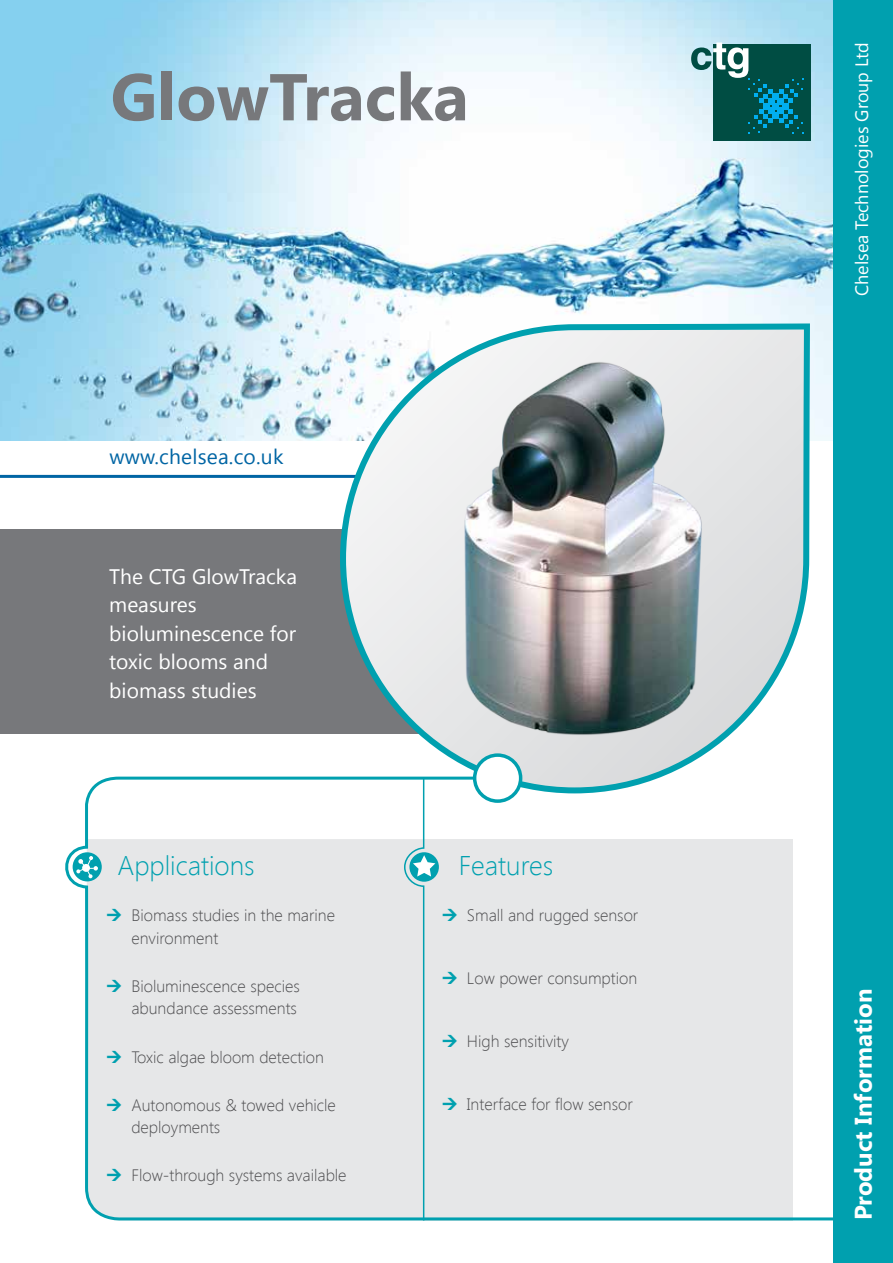
<style>
.page{position:relative;width:893px;height:1263px;background:#fff}
.page>*{position:absolute;margin:0;border:0;box-sizing:border-box;transform-origin:0 0}
.t1{font:700 66px "Segoe UI";color:#77787b}
.t2{font:300 27px "Segoe UI";color:#00a0af}
.t3{font:700 24px "Segoe UI";color:#fff}
.t4{font:21px/28.5px "Segoe UI";color:#fff}
.t5{font:21px "Segoe UI";letter-spacing:.01em;color:#0065a4}
.t6{font:18px "Segoe UI";color:#fff}
.t7{font:300 16.5px/22.5px "Segoe UI";color:#4d4d4f}
</style>
<div class="page">
<img style="left:0;top:0;width:833px;height:441px">
<div style="left:713px;top:44px;width:98px;height:96px;background:#004d43"></div>
<svg style="left:691px;top:43px;width:112px;height:90px"></svg>
<div style="left:833px;top:0;width:60px;height:1263px;background:#00a0af"></div>
<div style="left:0;top:529px;width:575px;height:204px;background:#77787b"></div>
<hr style="left:0;top:475px;width:809px;height:3px;background:#0065a4">
<svg style="left:65px;top:776px;width:768px;height:445px"></svg>
<img style="left:337px;top:321px;width:476px;height:475px">
<div style="left:475px;top:755px;width:46px;height:46px;background:#fff;border-radius:50%"></div>
<div style="left:473px;top:753px;width:49px;height:50px;border:3px solid #00a0af;border-radius:50%"></div>
<svg style="left:409px;top:852px;width:30px;height:30px"></svg>
<svg style="left:403px;top:777px;width:32px;height:444px;background:#d4e3e6"></svg>
<svg style="left:73px;top:852px;width:29px;height:29px"></svg>
<svg style="left:76px;top:856px;width:22px;height:22px"></svg>
<svg style="left:443px;top:909px;width:14px;height:12px"></svg>
<svg style="left:443px;top:972px;width:14px;height:12px"></svg>
<svg style="left:443px;top:1035px;width:14px;height:12px"></svg>
<svg style="left:443px;top:1098px;width:14px;height:12px"></svg>
<svg style="left:107px;top:909px;width:14px;height:12px"></svg>
<svg style="left:107px;top:980px;width:14px;height:12px"></svg>
<svg style="left:107px;top:1050px;width:14px;height:12px"></svg>
<svg style="left:107px;top:1098px;width:14px;height:12px"></svg>
<svg style="left:107px;top:1169px;width:14px;height:12px"></svg>
<h1 class="t1" style="left:111px;top:50px;width:360px">GlowTracka</h1>
<p class="t5" style="left:109px;top:442px;width:176px">www.chelsea.co.uk</p>
<p class="t4" style="left:109px;top:561px;width:189px">The CTG GlowTracka measures bioluminescence for toxic blooms and biomass studies</p>
<h2 class="t2" style="left:117px;top:847px;width:139px">Applications</h2>
<p class="t7" style="left:131px;top:904px;width:205px">Biomass studies in the marine environment</p>
<p class="t7" style="left:131px;top:974px;width:170px">Bioluminescence species abundance assessments</p>
<p class="t7" style="left:131px;top:1045px;width:194px">Toxic algae bloom detection</p>
<p class="t7" style="left:131px;top:1093px;width:206px">Autonomous &amp; towed vehicle deployments</p>
<p class="t7" style="left:131px;top:1163px;width:217px">Flow-through systems available</p>
<h2 class="t2" style="left:459px;top:847px;width:96px">Features</h2>
<p class="t7" style="left:467px;top:904px;width:173px">Small and rugged sensor</p>
<p class="t7" style="left:467px;top:967px;width:172px">Low power consumption</p>
<p class="t7" style="left:467px;top:1029px;width:104px">High sensitivity</p>
<p class="t7" style="left:467px;top:1092px;width:167px">Interface for flow sensor</p>
<p class="t6" style="left:849px;top:296px;width:255px;rotate:-90deg">Chelsea Technologies Group Ltd</p>
<h3 class="t3" style="left:846px;top:1220px;width:233px;rotate:-90deg">Product Information</h3>
</div>
